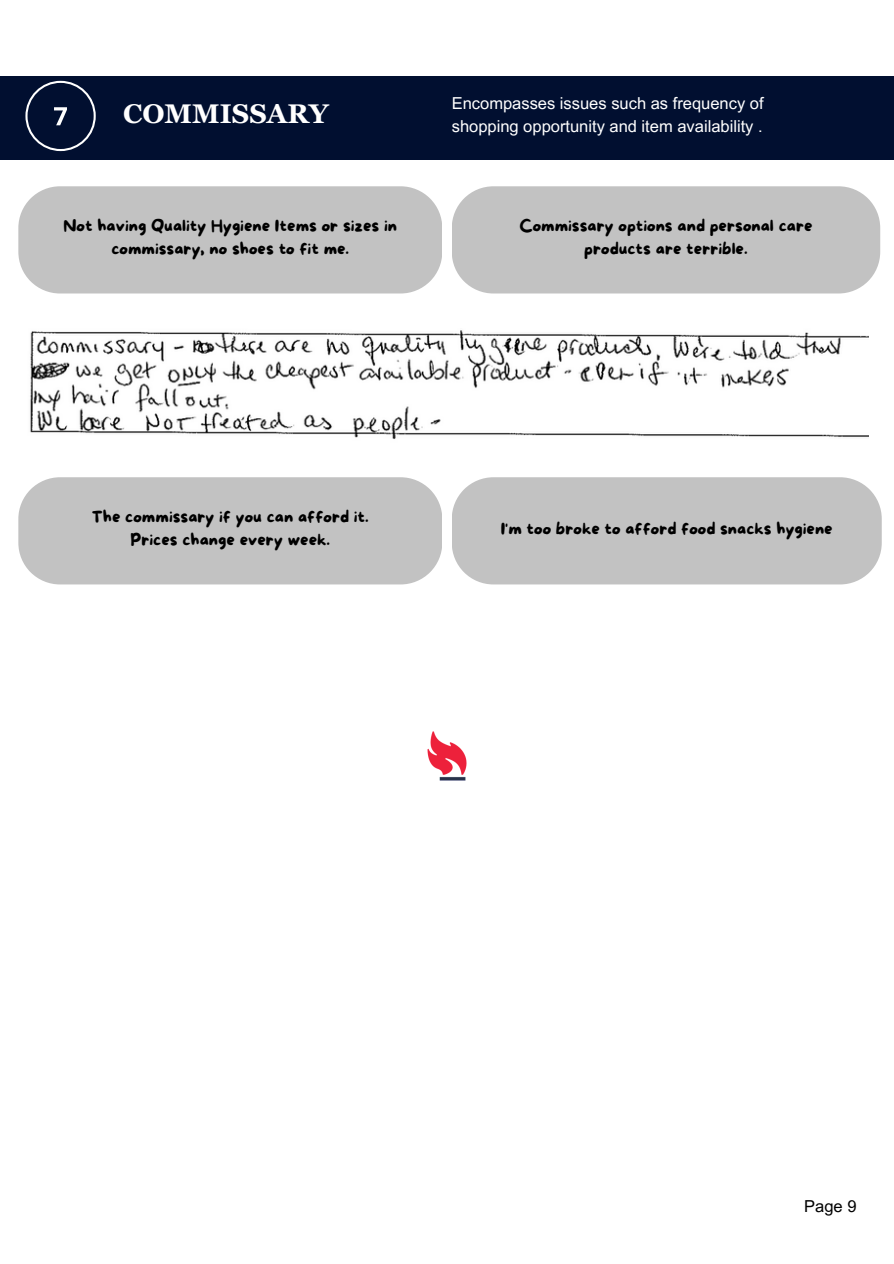
<style>
.page{position:relative;width:894px;height:1264px;background:#fff}
.page>*{position:absolute;margin:0;border:0;box-sizing:border-box;transform-origin:0 0}
.t1{font:700 27px "Georgia Pro";color:#fff}
.t2{font:16.5px/22.5px "More Sugar";color:#000;text-align:center}
.t3{font:16.5px "Arial MT Pro";color:#fff}
.t4{font:16.5px "Arial MT Pro";color:#000}
</style>
<div class="page">
<div style="left:18px;top:186px;width:424px;height:107px;background:#c2c2c2"></div>
<div style="left:0;top:76px;width:893px;height:84px;background:#010f30"></div>
<div style="left:452px;top:186px;width:428px;height:107px;background:#c2c2c2"></div>
<div style="left:452px;top:477px;width:429px;height:107px;background:#c2c2c2"></div>
<div style="left:18px;top:477px;width:424px;height:107px;background:#c2c2c2"></div>
<svg style="left:25px;top:81px;width:71px;height:70px;background:#1c2946"></svg>
<img style="left:427px;top:731px;width:40px;height:50px">
<img style="left:30px;top:330px;width:838px;height:109px">
<h1 class="t1" style="left:123px;top:99px;width:207px">COMMISSARY</h1>
<p class="t3" style="left:451px;top:97px;width:313px">Encompasses issues such as frequency of</p>
<p class="t3" style="left:451px;top:120px;width:312px">shopping opportunity and item availability .</p>
<p class="t2" style="left:63px;top:216px;width:335px">Not having Quality Hygiene Items or sizes in commissary, no shoes to fit me.</p>
<p class="t2" style="left:519px;top:216px;width:295px">Commissary options and personal care products are terrible.</p>
<p class="t2" style="left:92px;top:507px;width:278px">The commissary if you can afford it.<br>Prices change every week.</p>
<p class="t2" style="left:500px;top:518px;width:333px">I'm too broke to afford food snacks hygiene</p>
<p class="t4" style="left:804px;top:1199px;width:54px">Page 9</p>
</div>
